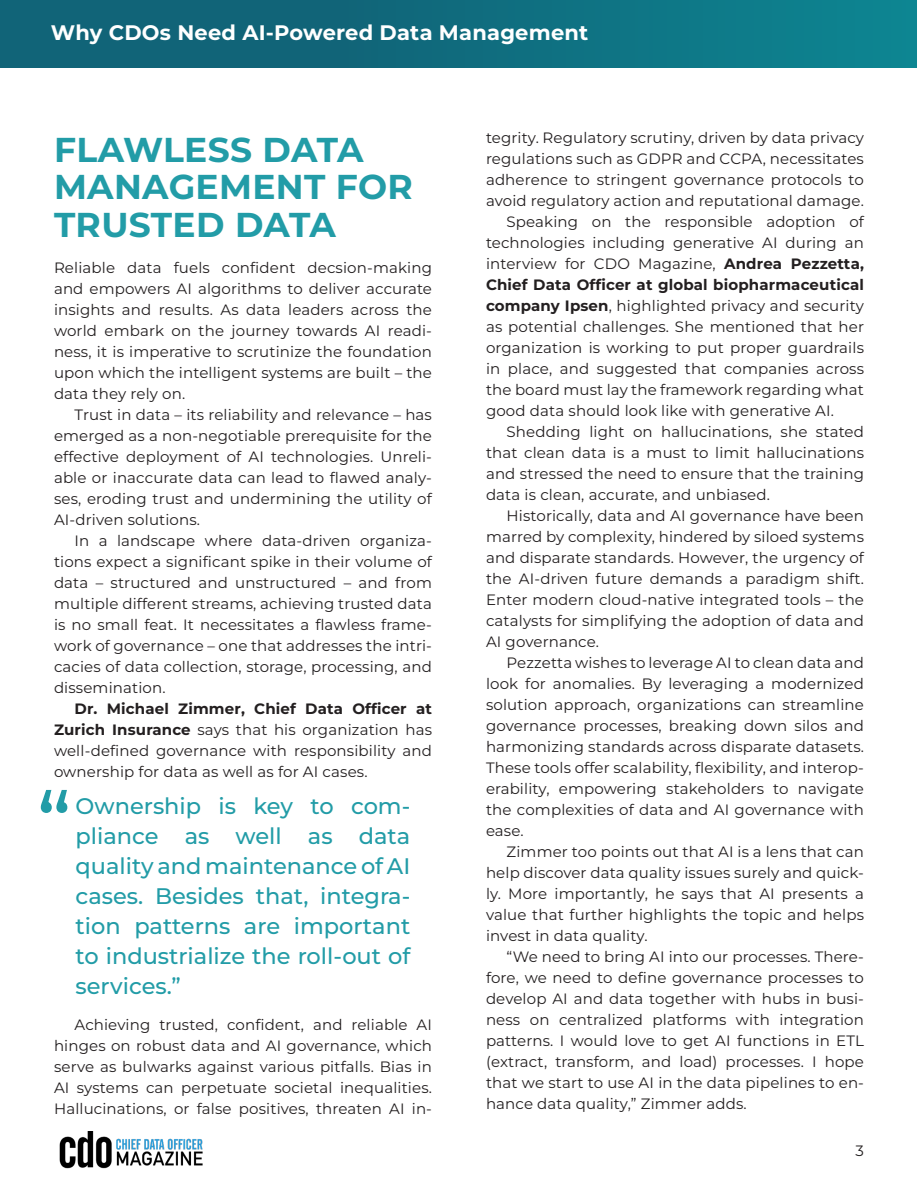
<style>
.page{position:relative;width:918px;height:1188px;background:#fff}
.page>*{position:absolute;margin:0;border:0;box-sizing:border-box;transform-origin:0 0}
.t1{font:500 82.5px "Montserrat";color:#229ca7}
.t2{font:700 34.5px/37.5px "Montserrat";letter-spacing:.01em;color:#229ca7}
.t3{font:500 22.5px/30px "Montserrat";color:#229ca7;text-align:justify}
.t4{font:700 21px "Montserrat";letter-spacing:.01em;color:#fff}
.t5{font:15px/21px "Montserrat";letter-spacing:.01em;color:#231f20;text-align:justify}
.s1{font-weight:700}
</style>
<div class="page">
<div style="left:0;top:0;width:918px;height:68px;background:linear-gradient(to right,#125c72,#0d828f)"></div>
<img style="left:59px;top:1131px;width:144px;height:38px">
<p class="t4" style="left:51px;top:18px;width:539px">Why CDOs Need AI-Powered Data Management</p>
<p class="t2" style="left:54px;top:130px;width:360px">FLAWLESS DATA<br>MANAGEMENT FOR<br>TRUSTED DATA</p>
<p class="t5" style="left:54px;top:257px;width:380px">Reliable data fuels confident decsion-making and empowers AI algorithms to deliver accurate insights and results. As data leaders across the world embark on the journey towards AI readi&shy;ness, it is imperative to scrutinize the foundation upon which the intelligent systems are built – the data they rely on.</p>
<p class="t5" style="left:54px;top:404px;width:380px;text-indent:21px">Trust in data – its reliability and relevance – has emerged as a non-negotiable prerequisite for the effective deployment of AI technologies. Unreli&shy;able or inaccurate data can lead to flawed analy&shy;ses, eroding trust and undermining the utility of AI-driven solutions.</p>
<p class="t5" style="left:54px;top:530px;width:380px;text-indent:21px">In a landscape where data-driven organiza&shy;tions expect a significant spike in their volume of data – structured and unstructured – and from multiple different streams, achieving trusted data is no small feat. It necessitates a flawless frame&shy;work of governance – one that addresses the intri&shy;cacies of data collection, storage, processing, and dissemination.</p>
<p class="t5" style="left:54px;top:698px;width:380px;text-indent:21px"><span class="s1">Dr. Michael Zimmer, Chief Data Officer at Zurich Insurance</span> says that his organization has well-defined governance with responsibility and ownership for data as well as for AI cases.</p>
<p class="t3" style="left:76px;top:791px;width:336px">Ownership is key to com&shy;pliance as well as data quality and maintenance of AI cases. Besides that, integra&shy;tion patterns are important to industrialize the roll-out of services.”</p>
<p class="t5" style="left:54px;top:1014px;width:380px;text-indent:21px">Achieving trusted, confident, and reliable AI hinges on robust data and AI governance, which serve as bulwarks against various pitfalls. Bias in AI systems can perpetuate societal inequalities.<br>Hallucinations, or false positives, threaten AI in-</p>
<p class="t1" style="left:37px;top:767px;width:36px">“</p>
<p class="t5" style="left:486px;top:127px;width:380px">tegrity. Regulatory scrutiny, driven by data privacy regulations such as GDPR and CCPA, necessitates adherence to stringent governance protocols to avoid regulatory action and reputational damage.</p>
<p class="t5" style="left:486px;top:211px;width:380px;text-indent:21px">Speaking on the responsible adoption of technologies including generative AI during an interview for CDO Magazine, <span class="s1">Andrea Pezzetta, Chief Data Officer at global biopharmaceutical company Ipsen</span>, highlighted privacy and security as potential challenges. She mentioned that her organization is working to put proper guardrails in place, and suggested that companies across the board must lay the framework regarding what good data should look like with generative AI.</p>
<p class="t5" style="left:486px;top:421px;width:380px;text-indent:21px">Shedding light on hallucinations, she stated that clean data is a must to limit hallucinations and stressed the need to ensure that the training data is clean, accurate, and unbiased.</p>
<p class="t5" style="left:486px;top:505px;width:380px;text-indent:21px">Historically, data and AI governance have been marred by complexity, hindered by siloed systems and disparate standards. However, the urgency of the AI-driven future demands a paradigm shift.<br>Enter modern cloud-native integrated tools – the catalysts for simplifying the adoption of data and AI governance.</p>
<p class="t5" style="left:486px;top:652px;width:380px;text-indent:21px">Pezzetta wishes to leverage AI to clean data and look for anomalies. By leveraging a modernized solution approach, organizations can streamline governance processes, breaking down silos and harmonizing standards across disparate datasets.<br>These tools offer scalability, flexibility, and interop&shy;erability, empowering stakeholders to navigate the complexities of data and AI governance with ease.</p>
<p class="t5" style="left:486px;top:841px;width:380px;text-indent:21px">Zimmer too points out that AI is a lens that can help discover data quality issues surely and quick&shy;ly. More importantly, he says that AI presents a value that further highlights the topic and helps invest in data quality.</p>
<p class="t5" style="left:486px;top:946px;width:380px;text-indent:21px">“We need to bring AI into our processes. There&shy;fore, we need to define governance processes to develop AI and data together with hubs in busi&shy;ness on centralized platforms with integration patterns. I would love to get AI functions in ETL (extract, transform, and load) processes. I hope that we start to use AI in the data pipelines to en&shy;hance data quality,” Zimmer adds.</p>
<p class="t5" style="left:856px;top:1140px;width:10px">3</p>
</div>
